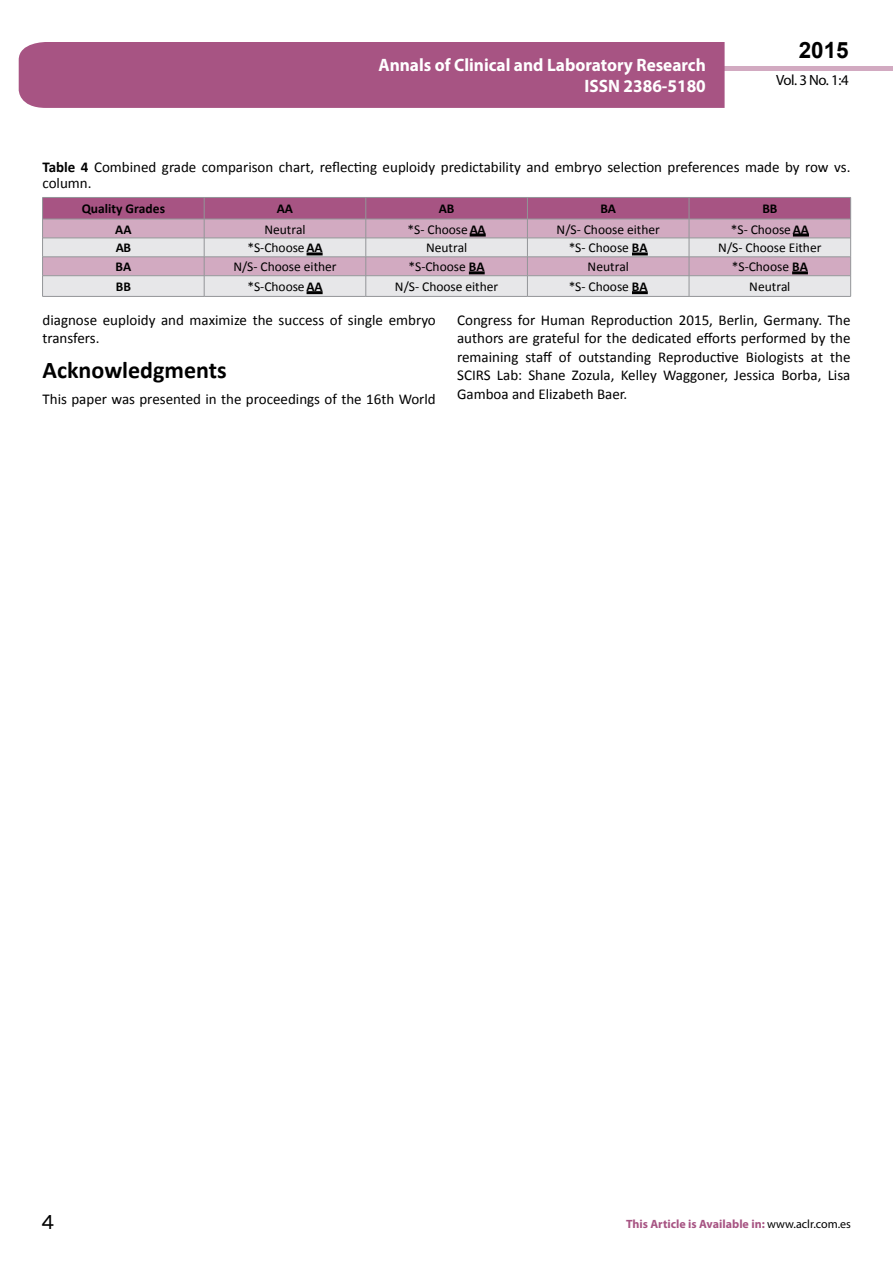
<style>
.page{position:relative;width:893px;height:1263px;background:#fff}
.page>*{position:absolute;margin:0;border:0;box-sizing:border-box;transform-origin:0 0}
.t1{font:25.5px "Tunga";color:#000}
.t2{font:700 24px "Calibri";color:#000}
.t3{font:700 22.5px "Arial";color:#000}
.t4{font:700 18px/21.6px "Myriad Pro";color:#fff;text-align:right;scale:.96 1}
.t5{font:15px/18.5px "Calibri";color:#000}
.t6{font:14.85px "Myriad Pro";color:#000}
.t7{font:13.5px "Calibri";color:#000}
.t8{font:700 13.5px "Calibri";color:#000}
.t9{font:700 12px "Myriad Pro";color:#a75483}
.s1{font-weight:700}
.s2{font-weight:400;color:#000}
</style>
<div class="page">
<div style="left:722px;top:66px;width:171px;height:5px;background:#d2aac1"></div>
<div style="left:19px;top:42px;width:706px;height:66px;background:#a75483"></div>
<hr style="left:43px;top:296px;width:161px;height:1px;background:#939598">
<hr style="left:204px;top:296px;width:162px;height:1px;background:#939598">
<hr style="left:366px;top:296px;width:161px;height:1px;background:#939598">
<hr style="left:527px;top:296px;width:162px;height:1px;background:#939598">
<hr style="left:689px;top:296px;width:162px;height:1px;background:#939598">
<svg style="left:42px;top:197px;width:809px;height:99px;background:#cdadc0"></svg>
<hr style="left:689px;top:219px;width:162px;height:1px;background:#939598">
<hr style="left:470px;top:234px;width:16px;height:3px;background:#000">
<hr style="left:793px;top:234px;width:16px;height:3px;background:#000">
<hr style="left:307px;top:252px;width:16px;height:3px;background:#000">
<hr style="left:632px;top:252px;width:16px;height:3px;background:#000">
<hr style="left:469px;top:271px;width:16px;height:3px;background:#000">
<hr style="left:792px;top:271px;width:16px;height:3px;background:#000">
<hr style="left:307px;top:291px;width:16px;height:3px;background:#000">
<hr style="left:632px;top:291px;width:16px;height:3px;background:#000">
<p class="t4" style="left:378px;top:53px;width:343px">Annals of Clinical and Laboratory Research<br>ISSN 2386-5180</p>
<h3 class="t3" style="left:799px;top:35px;width:52px">2015</h3>
<p class="t6" style="left:776px;top:71px;width:74px">Vol. 3 No. 1:4</p>
<p class="t5" style="left:43px;top:158px;width:809px;line-height:16.5px"><span class="s1">Table 4</span> Combined grade comparison chart, reflecting euploidy predictability and embryo selection preferences made by row vs. column.</p>
<p class="t8" style="left:82px;top:200px;width:85px">Quality Grades</p>
<p class="t8" style="left:277px;top:200px;width:18px">AA</p>
<p class="t8" style="left:439px;top:200px;width:17px">AB</p>
<p class="t8" style="left:600px;top:200px;width:17px">BA</p>
<p class="t8" style="left:762px;top:200px;width:17px">BB</p>
<p class="t8" style="left:115px;top:220px;width:18px">AA</p>
<p class="t7" style="left:264px;top:220px;width:43px">Neutral</p>
<p class="t7" style="left:407px;top:220px;width:80px">*S- Choose <span class="s1">AA</span></p>
<p class="t7" style="left:557px;top:220px;width:105px">N/S- Choose either</p>
<p class="t7" style="left:731px;top:220px;width:80px">*S- Choose <span class="s1">AA</span></p>
<p class="t8" style="left:116px;top:239px;width:17px">AB</p>
<p class="t7" style="left:247px;top:239px;width:77px">*S-Choose <span class="s1">AA</span></p>
<p class="t7" style="left:426px;top:239px;width:43px">Neutral</p>
<p class="t7" style="left:569px;top:239px;width:81px">*S- Choose <span class="s1">BA</span></p>
<p class="t7" style="left:718px;top:239px;width:105px">N/S- Choose Either</p>
<p class="t8" style="left:115px;top:258px;width:17px">BA</p>
<p class="t7" style="left:233px;top:258px;width:105px">N/S- Choose either</p>
<p class="t7" style="left:408px;top:258px;width:78px">*S-Choose <span class="s1">BA</span></p>
<p class="t7" style="left:588px;top:258px;width:43px">Neutral</p>
<p class="t7" style="left:732px;top:258px;width:78px">*S-Choose <span class="s1">BA</span></p>
<p class="t8" style="left:116px;top:278px;width:17px">BB</p>
<p class="t7" style="left:247px;top:278px;width:77px">*S-Choose <span class="s1">AA</span></p>
<p class="t7" style="left:395px;top:278px;width:105px">N/S- Choose either</p>
<p class="t7" style="left:569px;top:278px;width:81px">*S- Choose <span class="s1">BA</span></p>
<p class="t7" style="left:749px;top:278px;width:43px">Neutral</p>
<p class="t5" style="left:43px;top:311px;width:395px;line-height:18px">diagnose euploidy and maximize the success of single embryo transfers.</p>
<h2 class="t2" style="left:43px;top:354px;width:186px">Acknowledgments</h2>
<p class="t5" style="left:43px;top:390px;width:395px">This paper was presented in the proceedings of the 16th World</p>
<p class="t5" style="left:457px;top:311px;width:395px;text-align:justify">Congress for Human Reproduction 2015, Berlin, Germany. The authors are grateful for the dedicated efforts performed by the remaining staff of outstanding Reproductive Biologists at the SCIRS Lab: Shane Zozula, Kelley Waggoner, Jessica Borba, Lisa Gamboa and Elizabeth Baer.</p>
<h1 class="t1" style="left:41px;top:1205px;width:15px">4</h1>
<p class="t9" style="left:626px;top:1216px;width:226px">This Article is Available in: <span class="s2">www.aclr.com.es</span></p>
</div>
